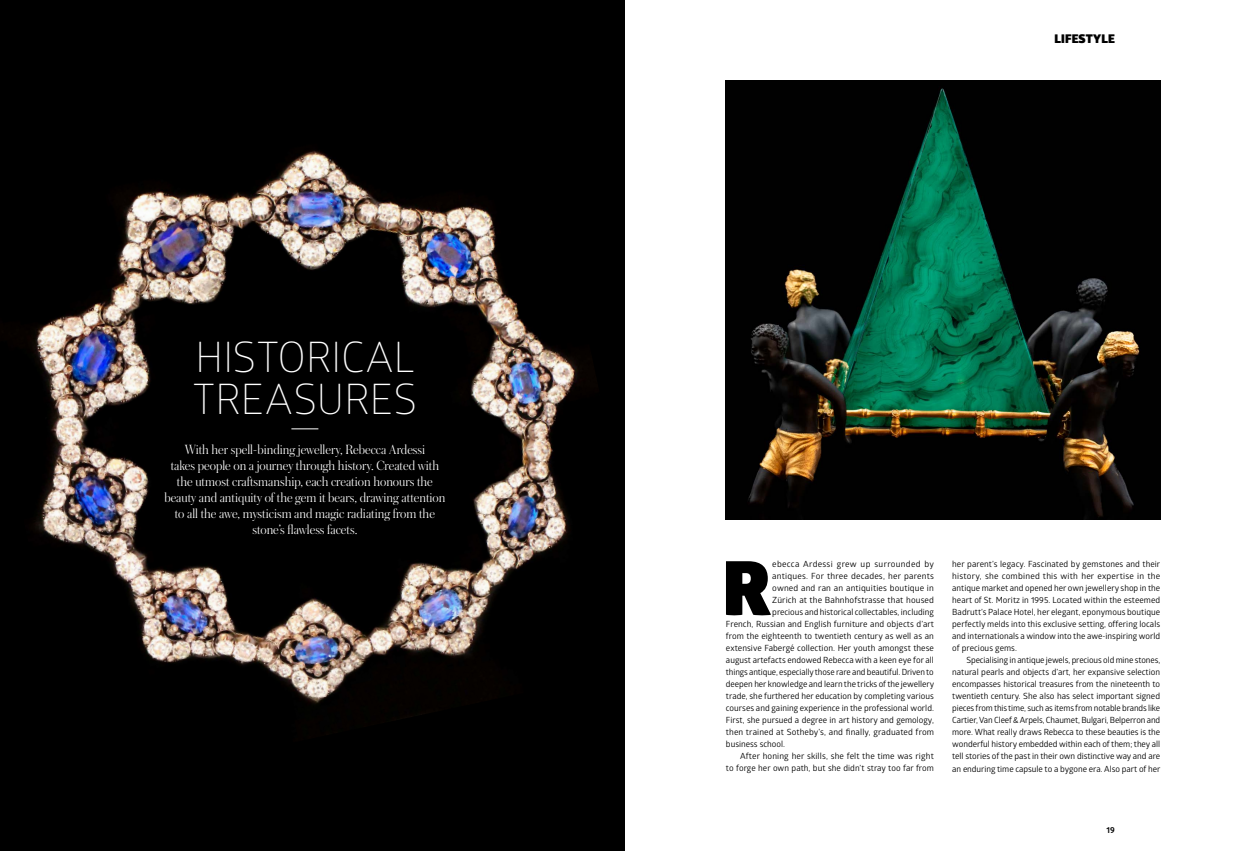
<style>
.page{position:relative;width:1248px;height:851px;background:#fff}
.page>*{position:absolute;margin:0;border:0;box-sizing:border-box;transform-origin:0 0}
.t1{font:900 75.2px "Glober";color:#000}
.t2{font:300 42px/42px "Glober";letter-spacing:-.01em;color:#fff}
.t3{font:300 14px/16px "Austin";color:#fff;text-align:center}
.t4{font:900 12px "Glober";letter-spacing:.01em;color:#000}
.t5{font:8.5px/12px "Glober";color:#000;text-align:justify}
.t6{font:8.5px "Glober";letter-spacing:.02em;color:#000}
.t7{font:8.5px "Glober";letter-spacing:.03em;color:#000}
.t8{font:700 8.5px "Glober";color:#000}
</style>
<div class="page">
<div style="left:0;top:0;width:624px;height:850px;background:#000"></div>
<img style="left:27px;top:150px;width:558px;height:585px">
<svg style="left:291px;top:428px;width:27px;height:1px"></svg>
<img style="left:726px;top:81px;width:434px;height:438px">
<h2 class="t2" style="left:193px;top:333px;width:225px">HISTORICAL<br>TREASURES</h2>
<p class="t3" style="left:164px;top:440px;width:282px">With her spell-binding jewellery, Rebecca Ardessi<br>takes people on a journey through history. Created with the utmost craftsmanship, each creation honours the beauty and antiquity of the gem it bears, drawing attention to all the awe, mysticism and magic radiating from the stone’s flawless facets.</p>
<h3 class="t4" style="left:1054px;top:29px;width:62px">LIFESTYLE</h3>
<h1 class="t1" style="left:722px;top:530px;width:50px">R</h1>
<p class="t7" style="left:772px;top:558px;width:163px">ebecca Ardessi grew up surrounded by</p>
<p class="t6" style="left:772px;top:570px;width:163px">antiques. For three decades, her parents</p>
<p class="t5" style="left:772px;top:582px;width:163px">owned and ran an antiquities boutique in</p>
<p class="t5" style="left:772px;top:594px;width:163px">Zürich at the Bahnhofstrasse that housed</p>
<p class="t5" style="left:772px;top:606px;width:163px">precious and historical collectables, including</p>
<p class="t5" style="left:726px;top:618px;width:209px">French, Russian and English furniture and objects d’art</p>
<p class="t5" style="left:726px;top:630px;width:209px">from the eighteenth to twentieth century as well as an</p>
<p class="t5" style="left:726px;top:642px;width:209px">extensive Fabergé collection. Her youth amongst these</p>
<p class="t5" style="left:726px;top:654px;width:209px">august artefacts endowed Rebecca with a keen eye for all</p>
<p class="t5" style="left:726px;top:666px;width:209px">things antique, especially those rare and beautiful. Driven to</p>
<p class="t5" style="left:726px;top:678px;width:210px">deepen her knowledge and learn the tricks of the jewellery</p>
<p class="t5" style="left:726px;top:690px;width:209px">trade, she furthered her education by completing various</p>
<p class="t5" style="left:726px;top:702px;width:209px">courses and gaining experience in the professional world.</p>
<p class="t5" style="left:726px;top:714px;width:209px">First, she pursued a degree in art history and gemology,</p>
<p class="t5" style="left:726px;top:726px;width:209px">then trained at Sotheby’s, and finally, graduated from</p>
<p class="t5" style="left:726px;top:738px;width:61px">business school.</p>
<p class="t5" style="left:740px;top:750px;width:195px">After honing her skills, she felt the time was right</p>
<p class="t5" style="left:726px;top:762px;width:209px">to forge her own path, but she didn’t stray too far from</p>
<p class="t5" style="left:952px;top:558px;width:209px">her parent’s legacy. Fascinated by gemstones and their history, she combined this with her expertise in the antique market and opened her own jewellery shop in the heart of St. Moritz in 1995. Located within the esteemed Badrutt’s Palace Hotel, her elegant, eponymous boutique perfectly melds into this exclusive setting, offering locals and internationals a window into the awe-inspiring world of precious gems.</p>
<p class="t5" style="left:952px;top:654px;width:210px;text-indent:14px">Specialising in antique jewels, precious old mine stones, natural pearls and objects d’art, her expansive selection encompasses historical treasures from the nineteenth to twentieth century. She also has select important signed pieces from this time, such as items from notable brands like Cartier, Van Cleef &amp; Arpels, Chaumet, Bulgari, Belperron and more. What really draws Rebecca to these beauties is the wonderful history embedded within each of them; they all tell stories of the past in their own distinctive way and are an enduring time capsule to a bygone era. Also part of her</p>
<p class="t8" style="left:1106px;top:823px;width:10px">19</p>
</div>
